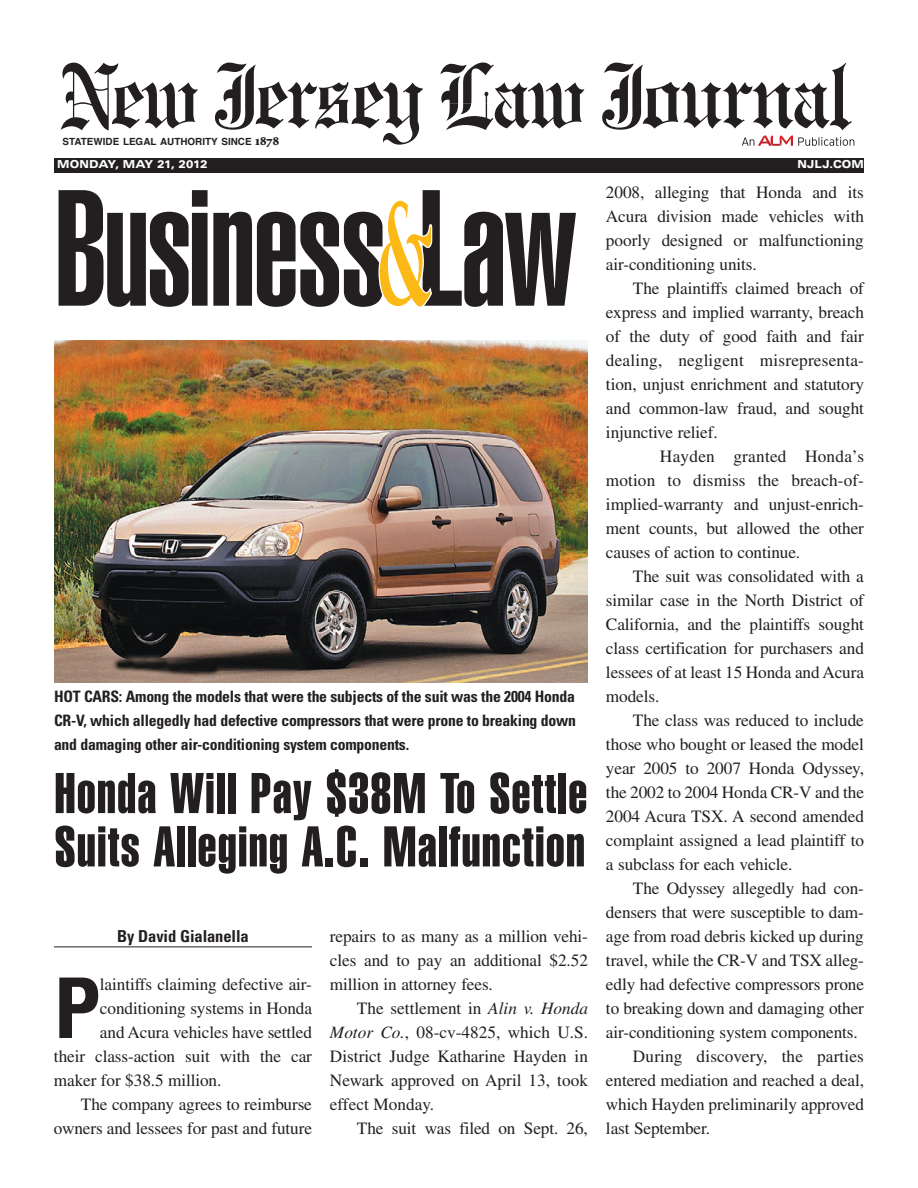
<style>
.page{position:relative;width:918px;height:1188px;background:#fff}
.page>*{position:absolute;margin:0;border:0;box-sizing:border-box;transform-origin:0 0}
.t1{font:162.3px "Helvetica LT Std Ultra Comp";letter-spacing:-.01em;color:#231f20}
.t2{font:700 condensed 83.7px "Univers LT Std";color:#231f20}
.t3{font:56.4px/53.4px "Helvetica LT Std Extra Comp";letter-spacing:.025em;color:#231f20}
.t4{font:17.25px/24px "Times LT Std";letter-spacing:-.005em;color:#231f20;text-align:justify}
.t5{font:700 condensed 16.5px "Univers LT Std";letter-spacing:-.005em;color:#231f20}
.t6{font:700 condensed 15.75px/24px "Univers LT Std";letter-spacing:-.015em;color:#231f20;text-align:justify}
.t7{font:900 expanded 10.95px "Univers LT Std";letter-spacing:-.02em;color:#fff;scale:.9 1}
.t8{font:900 expanded 10.95px "Univers LT Std";letter-spacing:.01em;color:#fff;scale:.9 1}
.t9{font:700 9.9px "Helvetica";color:#231f20}
.s1{font-family:"Minion Std";font-weight:900;font-size:13.2px}
.s2{font-style:italic}
</style>
<div class="page">
<div style="left:54px;top:158px;width:810px;height:15px;background:#231f20"></div>
<svg style="left:61px;top:63px;width:137px;height:67px"></svg>
<svg style="left:215px;top:63px;width:208px;height:82px"></svg>
<svg style="left:440px;top:63px;width:144px;height:67px"></svg>
<svg style="left:602px;top:63px;width:252px;height:83px"></svg>
<hr style="left:54px;top:946px;width:258px;height:1px;background:#231f20">
<img style="left:55px;top:340px;width:533px;height:343px">
<svg style="left:379px;top:200px;width:52px;height:107px"></svg>
<p class="t9" style="left:63px;top:134px;width:218px">STATEWIDE LEGAL AUTHORITY SINCE <span class="s1">1878</span></p>
<p class="t7" style="left:57px;top:158px;width:168px">MONDAY, MAY 21, 2012</p>
<p class="t8" style="left:798px;top:158px;width:75px">NJLJ.COM</p>
<h1 class="t1" style="left:54px;top:156px;width:524px">Business Law</h1>
<p class="t6" style="left:54px;top:684px;width:524px">HOT CARS: Among the models that were the subjects of the suit was the 2004 Honda CR-V, which allegedly had defective compressors that were prone to breaking down and damaging other air-conditioning system components.</p>
<h3 class="t3" style="left:55px;top:766px;width:534px">Honda Will Pay $38M To Settle<br>Suits Alleging A.C. Malfunction</h3>
<p class="t5" style="left:117px;top:926px;width:133px">By David Gialanella</p>
<h2 class="t2" style="left:54px;top:957px;width:48px">P</h2>
<p class="t4" style="left:100px;top:972px;width:214px">laintiffs claiming defective air-</p>
<p class="t4" style="left:100px;top:996px;width:214px">conditioning systems in Honda</p>
<p class="t4" style="left:100px;top:1020px;width:214px">and Acura vehicles have settled</p>
<p class="t4" style="left:54px;top:1044px;width:259px">their class-action suit with the car</p>
<p class="t4" style="left:54px;top:1068px;width:169px">maker for $38.5 million.</p>
<p class="t4" style="left:81px;top:1092px;width:232px">The company agrees to reimburse</p>
<p class="t4" style="left:54px;top:1116px;width:260px">owners and lessees for past and future</p>
<p class="t4" style="left:330px;top:924px;width:260px">repairs to as many as a million vehi&shy;cles and to pay an additional $2.52 million in attorney fees.</p>
<p class="t4" style="left:330px;top:996px;width:260px;text-indent:27px">The settlement in <span class="s2">Alin v. Honda Motor Co.</span>, 08-cv-4825, which U.S.<br>District Judge Katharine Hayden in Newark approved on April 13, took effect Monday.</p>
<p class="t4" style="left:357px;top:1116px;width:232px">The suit was filed on Sept. 26,</p>
<p class="t4" style="left:606px;top:180px;width:259px">2008, alleging that Honda and its Acura division made vehicles with poorly designed or malfunctioning air-conditioning units.</p>
<p class="t4" style="left:606px;top:276px;width:260px;text-indent:27px">The plaintiffs claimed breach of express and implied warranty, breach of the duty of good faith and fair dealing, negligent misrepresenta&shy;tion, unjust enrichment and statutory and common-law fraud, and sought injunctive relief.</p>
<p class="t4" style="left:606px;top:444px;width:260px;text-indent:54px">Hayden granted Honda’s motion to dismiss the breach-of&shy;implied-warranty and unjust-enrich&shy;ment counts, but allowed the other causes of action to continue.</p>
<p class="t4" style="left:606px;top:564px;width:260px;text-indent:27px">The suit was consolidated with a similar case in the North District of California, and the plaintiffs sought class certification for purchasers and lessees of at least 15 Honda and Acura models.</p>
<p class="t4" style="left:606px;top:708px;width:260px;text-indent:27px">The class was reduced to include those who bought or leased the model year 2005 to 2007 Honda Odyssey, the 2002 to 2004 Honda CR-V and the 2004 Acura TSX. A second amended complaint assigned a lead plaintiff to a subclass for each vehicle.</p>
<p class="t4" style="left:633px;top:876px;width:233px">The Odyssey allegedly had con-</p>
<p class="t4" style="left:606px;top:900px;width:260px">densers that were susceptible to dam-</p>
<p class="t4" style="left:606px;top:924px;width:259px">age from road debris kicked up during</p>
<p class="t4" style="left:606px;top:948px;width:260px">travel, while the CR-V and TSX alleg-</p>
<p class="t4" style="left:606px;top:972px;width:260px">edly had defective compressors prone</p>
<p class="t4" style="left:606px;top:996px;width:260px">to breaking down and damaging other</p>
<p class="t4" style="left:606px;top:1020px;width:253px">air-conditioning system components.</p>
<p class="t4" style="left:633px;top:1044px;width:232px">During discovery, the parties</p>
<p class="t4" style="left:606px;top:1068px;width:259px">entered mediation and reached a deal,</p>
<p class="t4" style="left:606px;top:1092px;width:260px">which Hayden preliminarily approved</p>
<p class="t4" style="left:606px;top:1116px;width:106px">last September.</p>
</div>
